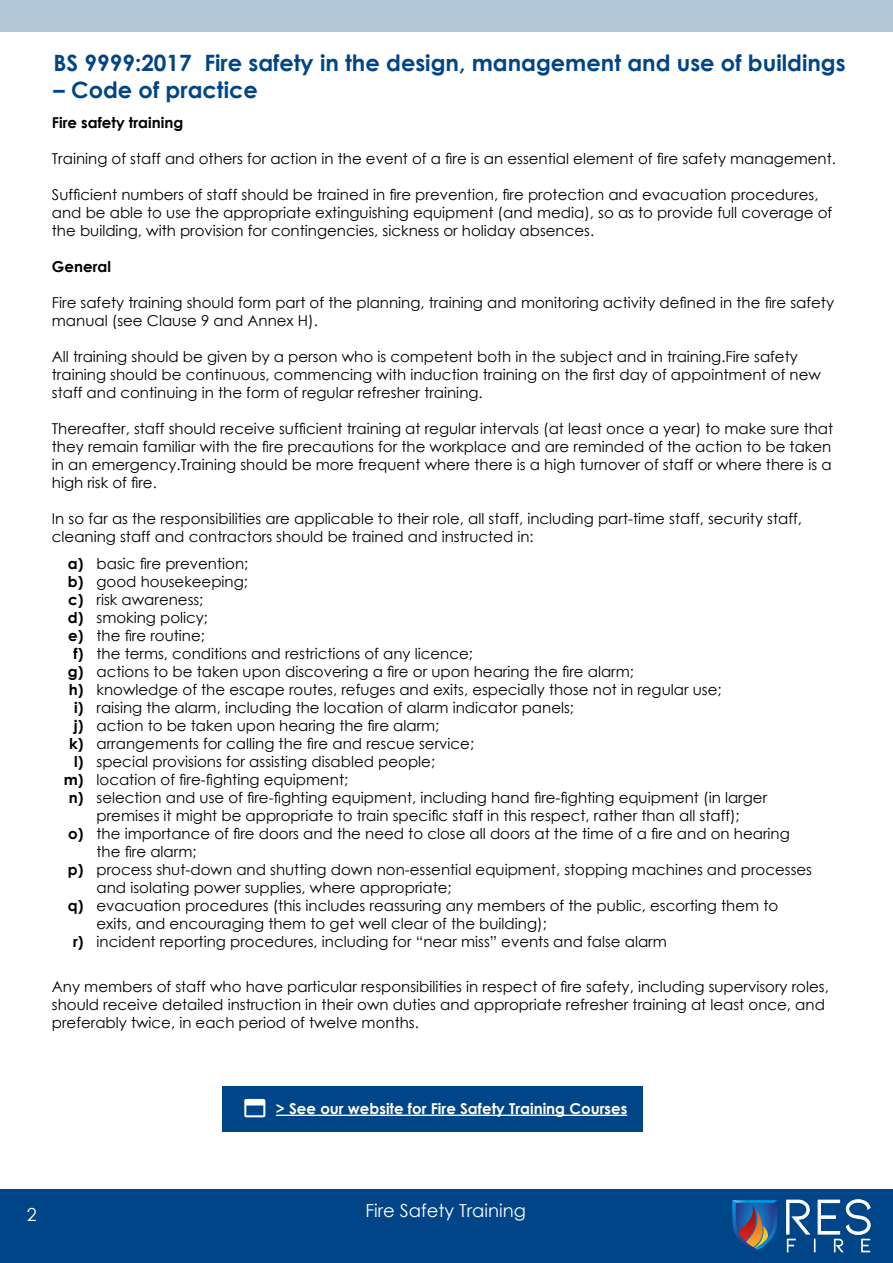
<style>
.page{position:relative;width:893px;height:1263px;background:#fff}
.page>*{position:absolute;margin:0;border:0;box-sizing:border-box;transform-origin:0 0}
.t1{font:700 22.5px "Century Gothic";color:#004587}
.t2{font:18px "Century Gothic";color:#fff}
.t3{font:15px/18px "Century Gothic";color:#000}
.t4{font:700 15px/18px "Century Gothic";color:#000;text-align:right}
.t5{font:700 15px "Century Gothic";color:#fff}
</style>
<div class="page">
<div style="left:222px;top:1086px;width:421px;height:46px;background:#004587"></div>
<div style="left:0;top:1189px;width:893px;height:74px;background:#004587"></div>
<hr style="left:276px;top:1114px;width:351px;height:2px;background:#fff">
<div style="left:0;top:0;width:893px;height:32px;background:#b3c7db"></div>
<svg style="left:786px;top:1199px;width:85px;height:53px"></svg>
<svg style="left:732px;top:1200px;width:46px;height:52px"></svg>
<img style="left:732px;top:1200px;width:16px;height:3px">
<h1 class="t1" style="left:54px;top:46px;width:794px">BS 9999:2017 Fire safety in the design, management and use of buildings</h1>
<h1 class="t1" style="left:54px;top:73px;width:206px">– Code of practice</h1>
<p class="t4" style="left:52px;top:113px;width:133px">Fire safety training</p>
<p class="t3" style="left:52px;top:150px;width:786px">Training of staff and others for action in the event of a fire is an essential element of fire safety management.</p>
<p class="t3" style="left:52px;top:186px;width:782px">Sufficient numbers of staff should be trained in fire prevention, fire protection and evacuation procedures, and be able to use the appropriate extinguishing equipment (and media), so as to provide full coverage of the building, with provision for contingencies, sickness or holiday absences.</p>
<p class="t4" style="left:52px;top:257px;width:61px">General</p>
<p class="t3" style="left:52px;top:294px;width:784px">Fire safety training should form part of the planning, training and monitoring activity defined in the fire safety manual (see Clause 9 and Annex H).</p>
<p class="t3" style="left:52px;top:348px;width:770px">All training should be given by a person who is competent both in the subject and in training.Fire safety training should be continuous, commencing with induction training on the first day of appointment of new staff and continuing in the form of regular refresher training.</p>
<p class="t3" style="left:52px;top:420px;width:783px">Thereafter, staff should receive sufficient training at regular intervals (at least once a year) to make sure that they remain familiar with the fire precautions for the workplace and are reminded of the action to be taken in an emergency.Training should be more frequent where there is a high turnover of staff or where there is a high risk of fire.</p>
<p class="t3" style="left:52px;top:510px;width:752px">In so far as the responsibilities are applicable to their role, all staff, including part-time staff, security staff, cleaning staff and contractors should be trained and instructed in:</p>
<p class="t4" style="left:64px;top:554px;width:21px">a) b) c) d) e) f) g) h) i) j) k) l) m) n)</p>
<p class="t4" style="left:68px;top:824px;width:17px">o)</p>
<p class="t4" style="left:68px;top:860px;width:17px">p)</p>
<p class="t4" style="left:68px;top:896px;width:17px">q)</p>
<p class="t4" style="left:73px;top:932px;width:12px">r)</p>
<p class="t3" style="left:97px;top:554px;width:717px">basic fire prevention;<br>good housekeeping;<br>risk awareness;<br>smoking policy;<br>the fire routine;<br>the terms, conditions and restrictions of any licence;<br>actions to be taken upon discovering a fire or upon hearing the fire alarm;<br>knowledge of the escape routes, refuges and exits, especially those not in regular use;<br>raising the alarm, including the location of alarm indicator panels;<br>action to be taken upon hearing the fire alarm;<br>arrangements for calling the fire and rescue service;<br>special provisions for assisting disabled people;<br>location of fire-fighting equipment;<br>selection and use of fire-fighting equipment, including hand fire-fighting equipment (in larger premises it might be appropriate to train specific staff in this respect, rather than all staff);<br>the importance of fire doors and the need to close all doors at the time of a fire and on hearing the fire alarm;<br>process shut-down and shutting down non-essential equipment, stopping machines and processes and isolating power supplies, where appropriate;<br>evacuation procedures (this includes reassuring any members of the public, escorting them to exits, and encouraging them to get well clear of the building);<br>incident reporting procedures, including for “near miss” events and false alarm</p>
<p class="t3" style="left:52px;top:978px;width:778px">Any members of staff who have particular responsibilities in respect of fire safety, including supervisory roles, should receive detailed instruction in their own duties and appropriate refresher training at least once, and preferably twice, in each period of twelve months.</p>
<p class="t5" style="left:276px;top:1097px;width:353px">&gt; See our website for Fire Safety Training Courses</p>
<p class="t2" style="left:27px;top:1202px;width:11px">2</p>
<p class="t2" style="left:365px;top:1198px;width:162px">Fire Safety Training</p>
</div>
